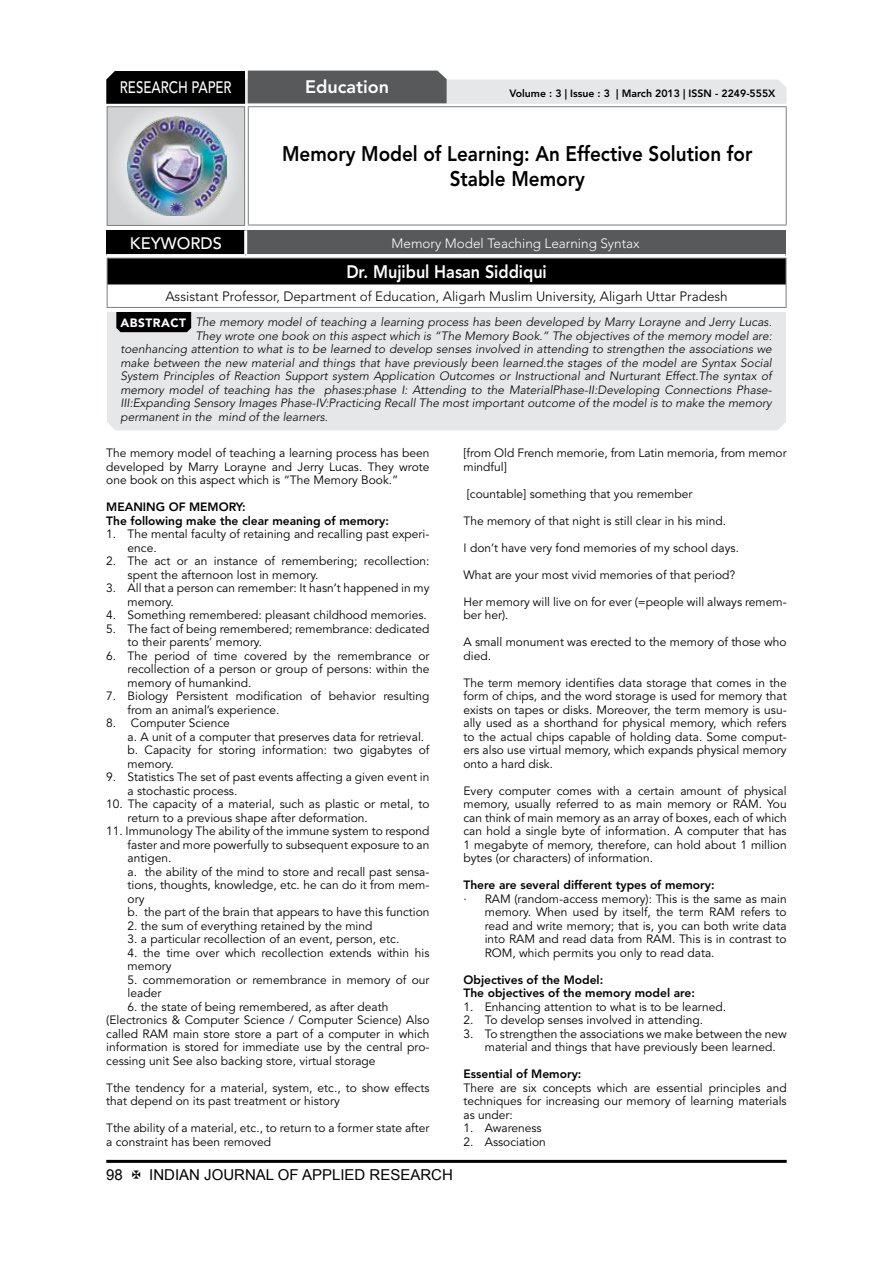
<style>
.page{position:relative;width:893px;height:1263px;background:#fff}
.page>*{position:absolute;margin:0;border:0;box-sizing:border-box;transform-origin:0 0}
.t1{font:800 21px/25.2px "Avenir LT Std";color:#000;text-align:center;scale:.9 1}
.t2{font:800 18px "Avenir LT Std";color:#fff;scale:.9 1}
.t3{font:800 18px "Avenir LT Std";color:#fff}
.t4{font:500 16.5px "Avenir LT Std";color:#fff;scale:.8 1}
.t5{font:500 16.5px "Avenir LT Std";color:#fff}
.t6{font:15px "Arial";color:#000}
.t7{font:300 13.5px "Avenir LT Std";color:#000}
.t8{font:300 13.5px "Avenir LT Std";color:#fff}
.t9{font:12px/13.5px "Avenir LT Std";color:#000}
.t10{font:italic 300 12px "Avenir LT Std";color:#000}
.t11{font:800 12px/13.5px "Avenir LT Std";color:#000}
.t12{font:800 10.5px "Avenir LT Std";color:#000}
.s1{font-weight:900;font-style:normal;color:#fff}
</style>
<div class="page">
<hr style="left:106px;top:1160px;width:681px;height:3px;background:#000">
<div style="left:107px;top:107px;width:138px;height:118px;background:linear-gradient(to right,#d8dadb,#d9dadb)"></div>
<div style="left:107px;top:106px;width:138px;height:120px;border:1px solid #808285"></div>
<img style="left:127px;top:117px;width:99px;height:99px">
<svg style="left:106px;top:71px;width:681px;height:33px;background:#929394"></svg>
<hr style="left:248px;top:106px;width:539px;height:1px;background:#808285">
<hr style="left:248px;top:107px;width:1px;height:117px;background:#808285">
<hr style="left:786px;top:107px;width:1px;height:117px;background:#808285">
<hr style="left:248px;top:224px;width:539px;height:2px;background:#808285">
<div style="left:107px;top:258px;width:679px;height:26px;background:#000"></div>
<hr style="left:107px;top:258px;width:680px;height:1px;background:#808285">
<hr style="left:785px;top:259px;width:2px;height:25px;background:#808285">
<hr style="left:107px;top:284px;width:680px;height:1px;background:#808285">
<svg style="left:107px;top:259px;width:1px;height:48px"></svg>
<hr style="left:785px;top:285px;width:2px;height:22px;background:#808285">
<hr style="left:107px;top:307px;width:680px;height:1px;background:#808285">
<div style="left:106px;top:230px;width:140px;height:26px;background:#000"></div>
<div style="left:246px;top:230px;width:539px;height:26px;background:#58595b"></div>
<hr style="left:244px;top:230px;width:3px;height:24px;background:#fff">
<hr style="left:106px;top:254px;width:140px;height:3px;background:#fff">
<hr style="left:246px;top:254px;width:539px;height:3px;background:#fff">
<div style="left:107px;top:312px;width:679px;height:118px;background:#e6e7e8"></div>
<svg style="left:116px;top:312px;width:75px;height:20px"></svg>
<h3 class="t4" style="left:120px;top:78px;width:139px">RESEARCH PAPER</h3>
<h2 class="t3" style="left:305px;top:76px;width:86px">Education</h2>
<p class="t12" style="left:509px;top:87px;width:268px">Volume : 3 | Issue : 3 | March 2013 | ISSN - 2249-555X</p>
<h1 class="t1" style="left:282px;top:141px;width:524px">Memory Model of Learning: An Effective Solution for<br>Stable Memory</h1>
<h3 class="t5" style="left:130px;top:234px;width:93px">KEYWORDS</h3>
<p class="t8" style="left:392px;top:235px;width:250px">Memory Model Teaching Learning Syntax</p>
<h2 class="t2" style="left:346px;top:261px;width:224px">Dr. Mujibul Hasan Siddiqui</h2>
<p class="t7" style="left:165px;top:288px;width:564px">Assistant Professor, Department of Education, Aligarh Muslim University, Aligarh Uttar Pradesh</p>
<p class="t10" style="left:121px;top:315px;width:653px"><span class="s1">ABSTRACT</span> The memory model of teaching a learning process has been developed by Marry Lorayne and Jerry Lucas.</p>
<p class="t10" style="left:195px;top:328px;width:578px">They wrote one book on this aspect which is “The Memory Book.” The objectives of the memory model are:</p>
<p class="t10" style="left:120px;top:342px;width:653px">toenhancing attention to what is to be learned to develop senses involved in attending to strengthen the associations we</p>
<p class="t10" style="left:120px;top:355px;width:653px">make between the new material and things that have previously been learned.the stages of the model are Syntax Social</p>
<p class="t10" style="left:120px;top:369px;width:653px">System Principles of Reaction Support system Application Outcomes or Instructional and Nurturant Effect.The syntax of</p>
<p class="t10" style="left:120px;top:382px;width:653px">memory model of teaching has the phases:phase I: Attending to the MaterialPhase-II:Developing Connections Phase-</p>
<p class="t10" style="left:120px;top:396px;width:653px">III:Expanding Sensory Images Phase-IV:Practicing Recall The most important outcome of the model is to make the memory</p>
<p class="t10" style="left:120px;top:409px;width:209px">permanent in the mind of the learners.</p>
<p class="t9" style="left:106px;top:447px;width:325px;text-align:justify">The memory model of teaching a learning process has been developed by Marry Lorayne and Jerry Lucas. They wrote one book on this aspect which is “The Memory Book.”</p>
<p class="t11" style="left:106px;top:500px;width:284px">MEANING OF MEMORY:<br>The following make the clear meaning of memory:</p>
<p class="t9" style="left:128px;top:528px;width:303px;text-indent:-21px">1. The mental faculty of retaining and recalling past experi&shy;ence.</p>
<p class="t9" style="left:128px;top:555px;width:303px;text-indent:-21px">2. The act or an instance of remembering; recollection: spent the afternoon lost in memory.</p>
<p class="t9" style="left:128px;top:582px;width:303px;text-indent:-21px">3. All that a person can remember: It hasn’t happened in my memory.</p>
<p class="t9" style="left:106px;top:609px;width:322px">4. Something remembered: pleasant childhood memories.</p>
<p class="t9" style="left:128px;top:622px;width:303px;text-indent:-21px">5. The fact of being remembered; remembrance: dedicated to their parents’ memory.</p>
<p class="t9" style="left:128px;top:649px;width:303px;text-align:justify;text-indent:-21px">6. The period of time covered by the remembrance or recollection of a person or group of persons: within the memory of humankind.</p>
<p class="t9" style="left:128px;top:690px;width:303px;text-indent:-21px">7. Biology Persistent modification of behavior resulting from an animal’s experience.</p>
<p class="t9" style="left:128px;top:717px;width:303px;text-indent:-21px">8. Computer Science<br>a. A unit of a computer that preserves data for retrieval. b. Capacity for storing information: two gigabytes of memory.</p>
<p class="t9" style="left:128px;top:771px;width:303px;text-indent:-21px">9. Statistics The set of past events affecting a given event in a stochastic process.</p>
<p class="t9" style="left:128px;top:798px;width:303px;text-indent:-21px">10. The capacity of a material, such as plastic or metal, to return to a previous shape after deformation.</p>
<p class="t9" style="left:128px;top:825px;width:303px;text-indent:-21px">11. Immunology The ability of the immune system to respond faster and more powerfully to subsequent exposure to an antigen.<br>a. the ability of the mind to store and recall past sensa&shy;tions, thoughts, knowledge, etc. he can do it from mem&shy;ory<br>b. the part of the brain that appears to have this function</p>
<p class="t9" style="left:128px;top:919px;width:246px">2. the sum of everything retained by the mind</p>
<p class="t9" style="left:128px;top:933px;width:273px">3. a particular recollection of an event, person, etc.</p>
<p class="t9" style="left:128px;top:946px;width:303px">4. the time over which recollection extends within his memory</p>
<p class="t9" style="left:128px;top:973px;width:303px">5. commemoration or remembrance in memory of our leader</p>
<p class="t9" style="left:106px;top:1000px;width:325px;text-indent:21px">6. the state of being remembered, as after death (Electronics &amp; Computer Science / Computer Science) Also called RAM main store store a part of a computer in which information is stored for immediate use by the central pro&shy;cessing unit See also backing store, virtual storage</p>
<p class="t9" style="left:106px;top:1081px;width:325px">Tthe tendency for a material, system, etc., to show effects that depend on its past treatment or history</p>
<p class="t9" style="left:106px;top:1122px;width:325px">Tthe ability of a material, etc., to return to a former state after a constraint has been removed</p>
<p class="t9" style="left:463px;top:447px;width:325px">[from Old French memorie, from Latin memoria, from memor mindful]</p>
<p class="t9" style="left:467px;top:487px;width:227px">[countable] something that you remember</p>
<p class="t9" style="left:463px;top:514px;width:264px">The memory of that night is still clear in his mind.</p>
<p class="t9" style="left:463px;top:541px;width:277px">I don’t have very fond memories of my school days.</p>
<p class="t9" style="left:463px;top:568px;width:273px">What are your most vivid memories of that period?</p>
<p class="t9" style="left:463px;top:595px;width:325px">Her memory will live on for ever (=people will always remem&shy;ber her).</p>
<p class="t9" style="left:463px;top:636px;width:325px">A small monument was erected to the memory of those who died.</p>
<p class="t9" style="left:463px;top:676px;width:325px;text-align:justify">The term memory identifies data storage that comes in the form of chips, and the word storage is used for memory that exists on tapes or disks. Moreover, the term memory is usu&shy;ally used as a shorthand for physical memory, which refers to the actual chips capable of holding data. Some comput&shy;ers also use virtual memory, which expands physical memory onto a hard disk.</p>
<p class="t9" style="left:463px;top:784px;width:325px;text-align:justify">Every computer comes with a certain amount of physical memory, usually referred to as main memory or RAM. You can think of main memory as an array of boxes, each of which can hold a single byte of information. A computer that has 1 megabyte of memory, therefore, can hold about 1 million bytes (or characters) of information.</p>
<p class="t11" style="left:463px;top:878px;width:253px">There are several different types of memory:</p>
<p class="t9" style="left:485px;top:892px;width:303px;text-align:justify;text-indent:-21px">· RAM (random-access memory): This is the same as main memory. When used by itself, the term RAM refers to read and write memory; that is, you can both write data into RAM and read data from RAM. This is in contrast to ROM, which permits you only to read data.</p>
<p class="t11" style="left:463px;top:973px;width:233px">Objectives of the Model:<br>The objectives of the memory model are:</p>
<p class="t9" style="left:463px;top:1000px;width:264px">1. Enhancing attention to what is to be learned.</p>
<p class="t9" style="left:463px;top:1014px;width:241px">2. To develop senses involved in attending.</p>
<p class="t9" style="left:485px;top:1027px;width:303px;text-indent:-21px">3. To strengthen the associations we make between the new material and things that have previously been learned.</p>
<p class="t11" style="left:463px;top:1067px;width:119px">Essential of Memory:</p>
<p class="t9" style="left:463px;top:1081px;width:325px;text-align:justify">There are six concepts which are essential principles and techniques for increasing our memory of learning materials as under:</p>
<p class="t9" style="left:463px;top:1122px;width:80px">1. Awareness</p>
<p class="t9" style="left:463px;top:1135px;width:84px">2. Association</p>
<p class="t6" style="left:106px;top:1164px;width:18px">98</p>
<p class="t6" style="left:149px;top:1164px;width:305px">INDIAN JOURNAL OF APPLIED RESEARCH</p>
</div>
